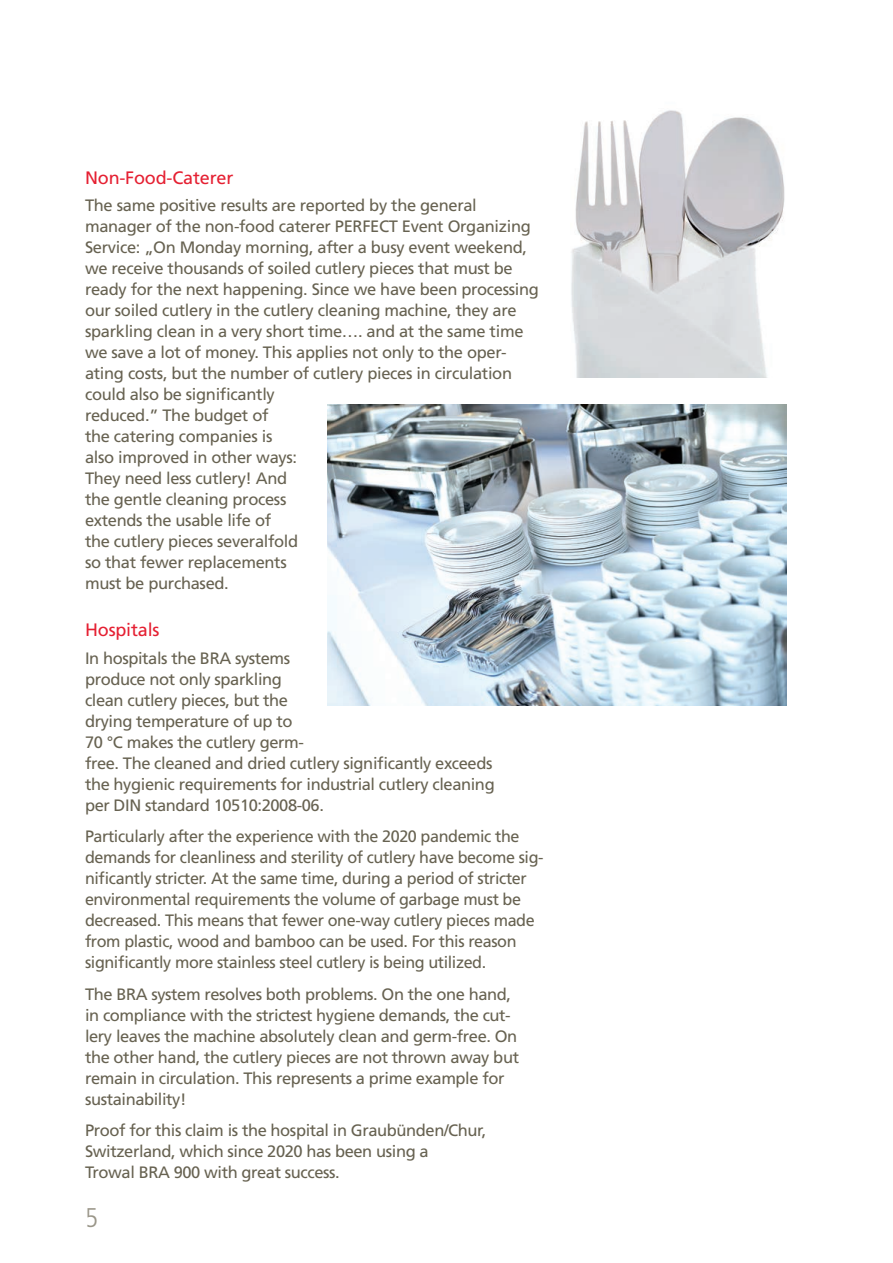
<style>
.page{position:relative;width:893px;height:1263px;background:#fff}
.page>*{position:absolute;margin:0;border:0;box-sizing:border-box;transform-origin:0 0}
.t1{font:300 condensed 27px "Frutiger LT Std";color:#9a9689}
.ZWI{font:18px "Frutiger LT Std";letter-spacing:-.01em;color:#e52032}
.Fließ{font:16.5px/21px "Frutiger LT Std";letter-spacing:-.025em;color:#676251}
</style>
<div class="page">
<img style="left:327px;top:405px;width:460px;height:301px">
<img style="left:571px;top:110px;width:214px;height:268px">
<p class="ZWI" style="left:85px;top:167px;width:150px">Non-Food-Caterer</p>
<p class="Fließ" style="left:85px;top:195px;width:455px">The same positive results are reported by the general manager of the non-food caterer PERFECT Event Organizing Service: „On Monday morning, after a busy event weekend, we receive thousands of soiled cutlery pieces that must be ready for the next happening. Since we have been processing our soiled cutlery in the cutlery cleaning machine, they are sparkling clean in a very short time…. and at the same time we save a lot of money. This applies not only to the oper&shy;ating costs, but the number of cutlery pieces in circulation could also be significantly<br>reduced.” The budget of<br>the catering companies is<br>also improved in other ways:<br>They need less cutlery! And<br>the gentle cleaning process<br>extends the usable life of<br>the cutlery pieces severalfold<br>so that fewer replacements<br>must be purchased.</p>
<p class="ZWI" style="left:85px;top:619px;width:76px">Hospitals</p>
<p class="Fließ" style="left:85px;top:647px;width:411px">In hospitals the BRA systems<br>produce not only sparkling<br>clean cutlery pieces, but the<br>drying temperature of up to<br>70 °C makes the cutlery germ-<br>free. The cleaned and dried cutlery significantly exceeds the hygienic requirements for industrial cutlery cleaning per DIN standard 10510:2008-06.</p>
<p class="Fließ" style="left:85px;top:826px;width:460px">Particularly after the experience with the 2020 pandemic the demands for cleanliness and sterility of cutlery have become sig&shy;nificantly stricter. At the same time, during a period of stricter environmental requirements the volume of garbage must be decreased. This means that fewer one-way cutlery pieces made from plastic, wood and bamboo can be used. For this reason significantly more stainless steel cutlery is being utilized.</p>
<p class="Fließ" style="left:85px;top:984px;width:435px">The BRA system resolves both problems. On the one hand, in compliance with the strictest hygiene demands, the cut&shy;lery leaves the machine absolutely clean and germ-free. On the other hand, the cutlery pieces are not thrown away but remain in circulation. This represents a prime example for sustainability!</p>
<p class="Fließ" style="left:85px;top:1120px;width:403px">Proof for this claim is the hospital in Graubünden/Chur,<br>Switzerland, which since 2020 has been using a<br>Trowal BRA 900 with great success.</p>
<h1 class="t1" style="left:85px;top:1202px;width:14px">5</h1>
</div>
